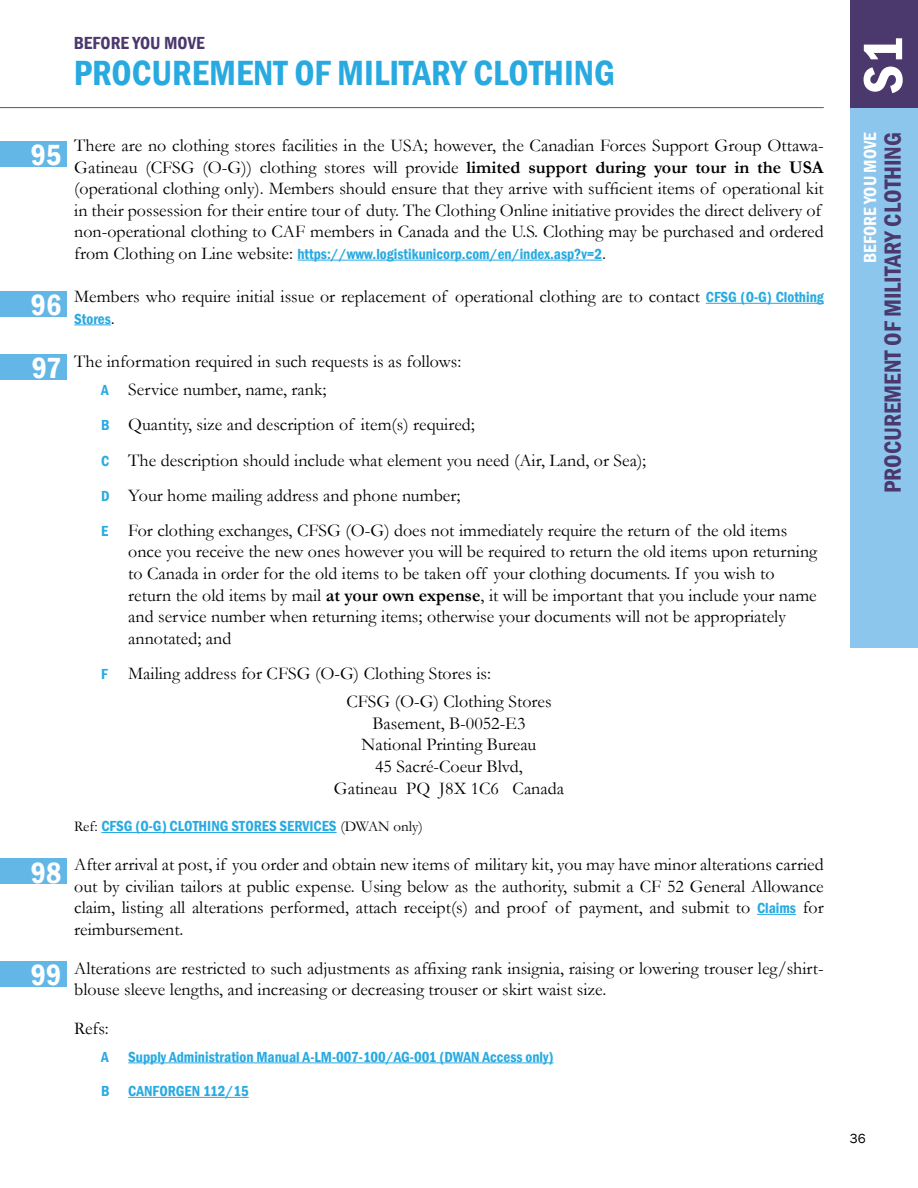
<style>
.page{position:relative;width:918px;height:1188px;background:#fff}
.page>*{position:absolute;margin:0;border:0;box-sizing:border-box;transform-origin:0 0}
.t1{font:600 condensed 57px "Franklin Gothic";color:#fff}
.TOC_-_Style_2__blue___24_font{font:600 condensed 36px "Franklin Gothic";color:#28aae1}
.t2{font:600 condensed 30px "Franklin Gothic";color:#fff}
.Right_Side_Header{font:600 condensed 24px "Franklin Gothic";color:#4b386d}
.Body{font:18px/21.6px "Garamond";color:#000}
.t3{font:600 condensed 18px "Franklin Gothic";color:#4b386d}
.t4{font:600 condensed 18px "Franklin Gothic";color:#fff}
.Body-2{font:600 condensed 15px "Franklin Gothic";color:#28aae1}
.t5{font:13.5px "Franklin Gothic";color:#000}
.s1{font-weight:700}
.s2{font-family:"Garamond";font-weight:400;font-stretch:normal;font-size:18px;color:#000}
.s3{font-family:"Franklin Gothic";font-weight:600;font-stretch:condensed;font-size:15px;color:#28aae1}
.s4{font-family:"Garamond";font-weight:400;font-stretch:normal;color:#000}
</style>
<div class="page">
<div style="left:850px;top:0;width:68px;height:648px;background:#8cc6ec"></div>
<div style="left:850px;top:0;width:68px;height:108px;background:#4b386d"></div>
<hr style="left:297px;top:260px;width:305px;height:1px;background:#28aae1">
<hr style="left:706px;top:303px;width:118px;height:1px;background:#28aae1">
<hr style="left:74px;top:325px;width:37px;height:1px;background:#28aae1">
<hr style="left:0;top:107px;width:824px;height:1px;background:#58595b">
<hr style="left:128px;top:1063px;width:426px;height:1px;background:#28aae1">
<hr style="left:128px;top:1097px;width:121px;height:1px;background:#28aae1">
<hr style="left:757px;top:914px;width:39px;height:1px;background:#28aae1">
<hr style="left:101px;top:832px;width:236px;height:1px;background:#28aae1">
<div style="left:0;top:141px;width:67px;height:25px;background:#63b7e6"></div>
<div style="left:0;top:291px;width:67px;height:25px;background:#63b7e6"></div>
<div style="left:0;top:355px;width:67px;height:25px;background:#63b7e6"></div>
<div style="left:0;top:859px;width:67px;height:25px;background:#63b7e6"></div>
<div style="left:0;top:961px;width:67px;height:25px;background:#63b7e6"></div>
<p class="t3" style="left:74px;top:31px;width:132px">BEFORE YOU MOVE</p>
<p class="TOC_-_Style_2__blue___24_font" style="left:74px;top:49px;width:543px">PROCUREMENT OF MILITARY CLOTHING</p>
<p class="t2" style="left:31px;top:135px;width:32px">95</p>
<p class="t2" style="left:31px;top:285px;width:32px">96</p>
<p class="t2" style="left:32px;top:348px;width:31px">97</p>
<p class="t2" style="left:31px;top:852px;width:32px">98</p>
<p class="t2" style="left:31px;top:955px;width:32px">99</p>
<p class="Body" style="left:74px;top:134px;width:751px">There are no clothing stores facilities in the USA; however, the Canadian Forces Support Group Ottawa-Gatineau (CFSG (O-G)) clothing stores will provide <span class="s1">limited support during your tour in the USA </span>(operational clothing only). Members should ensure that they arrive with sufficient items of operational kit in their possession for their entire tour of duty. The Clothing Online initiative provides the direct delivery of non-operational clothing to CAF members in Canada and the U.S. Clothing may be purchased and ordered</p>
<p class="Body-2" style="left:74px;top:244px;width:533px"><span class="s2">from Clothing on Line website:</span> https://www.logistikunicorp.com/en/index.asp?v=2<span class="s2">.</span></p>
<p class="Body" style="left:74px;top:285px;width:751px">Members who require initial issue or replacement of operational clothing are to contact <span class="s3">CFSG (O-G) Clothing</span></p>
<p class="Body-2" style="left:74px;top:309px;width:42px">Stores<span class="s2">.</span></p>
<p class="Body" style="left:74px;top:350px;width:389px">The information required in such requests is as follows:</p>
<p class="Body" style="left:101px;top:378px;width:227px"><span class="s3">A</span> Service number, name, rank;</p>
<p class="Body" style="left:101px;top:414px;width:375px"><span class="s3">B</span> Quantity, size and description of item(s) required;</p>
<p class="Body" style="left:101px;top:449px;width:546px"><span class="s3">C</span> The description should include what element you need (Air, Land, or Sea);</p>
<p class="Body" style="left:101px;top:484px;width:361px"><span class="s3">D</span> Your home mailing address and phone number;</p>
<p class="Body" style="left:128px;top:519px;width:691px;text-indent:-27px"><span class="s3">E</span> For clothing exchanges, CFSG (O-G) does not immediately require the return of the old items once you receive the new ones however you will be required to return the old items upon returning to Canada in order for the old items to be taken off your clothing documents. If you wish to return the old items by mail <span class="s1">at your own expense</span>, it will be important that you include your name and service number when returning items; otherwise your documents will not be appropriately annotated; and</p>
<p class="Body" style="left:101px;top:662px;width:391px"><span class="s3">F</span> Mailing address for CFSG (O-G) Clothing Stores is:</p>
<p class="Body" style="left:346px;top:690px;width:207px">CFSG (O-G) Clothing Stores</p>
<p class="Body" style="left:373px;top:712px;width:155px">Basement, B-0052-E3</p>
<p class="Body" style="left:362px;top:733px;width:176px">National Printing Bureau</p>
<p class="Body" style="left:375px;top:755px;width:149px">45 Sacré-Coeur Blvd,</p>
<p class="Body" style="left:334px;top:777px;width:232px">Gatineau PQ J8X 1C6 Canada</p>
<p class="Body-2" style="left:74px;top:816px;width:350px"><span class="s4">Ref:</span> CFSG (O-G) CLOTHING STORES SERVICES <span class="s4">(DWAN only)</span></p>
<p class="Body" style="left:74px;top:853px;width:751px;text-align:justify">After arrival at post, if you order and obtain new items of military kit, you may have minor alterations carried out by civilian tailors at public expense. Using below as the authority, submit a CF 52 General Allowance claim, listing all alterations performed, attach receipt(s) and proof of payment, and submit to <span class="s3">Claims</span> for reimbursement.</p>
<p class="Body" style="left:74px;top:957px;width:751px">Alterations are restricted to such adjustments as affixing rank insignia, raising or lowering trouser leg/shirt&shy;blouse sleeve lengths, and increasing or decreasing trouser or skirt waist size.</p>
<p class="Body" style="left:74px;top:1017px;width:36px">Refs:</p>
<p class="Body-2" style="left:101px;top:1047px;width:9px">A</p>
<p class="Body-2" style="left:128px;top:1047px;width:427px">Supply Administration Manual A-LM-007-100/AG-001 (DWAN Access only)</p>
<p class="Body-2" style="left:101px;top:1081px;width:149px">B CANFORGEN 112/15</p>
<h1 class="t1" style="left:845px;top:94px;width:60px;rotate:-90deg">S1</h1>
<p class="t4" style="left:858px;top:263px;width:132px;rotate:-90deg">BEFORE YOU MOVE</p>
<p class="Right_Side_Header" style="left:877px;top:493px;width:362px;rotate:-90deg">PROCUREMENT OF MILITARY CLOTHING</p>
<p class="t5" style="left:850px;top:1131px;width:17px">36</p>
</div>
